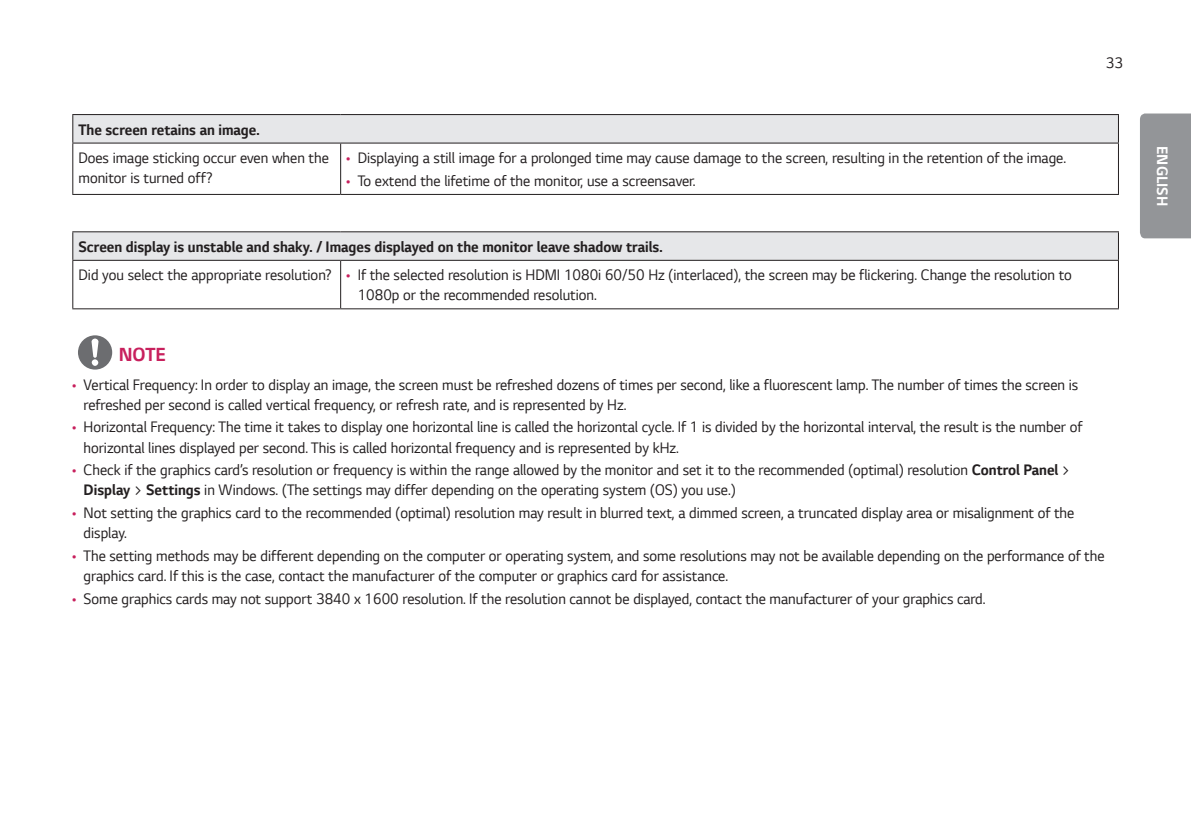
<style>
.page{position:relative;width:1191px;height:840px;background:#fff}
.page>*{position:absolute;margin:0;border:0;box-sizing:border-box;transform-origin:0 0}
.Warning{font:700 20px "LG Smart";color:#c8205d;scale:.95 1}
.Body{font:16px/20px "LG Smart";color:#231f20;scale:.95 1}
.Body_Bold{font:700 16px "LG Smart";color:#231f20;scale:.95 1}
.t1{font:700 16px "LG Smart";color:#fff;scale:.95 1}
.s1{color:#c8205d}
.s2{font-weight:700}
</style>
<div class="page">
<div style="left:1140px;top:113px;width:51px;height:125px;background:#939598"></div>
<div style="left:73px;top:114px;width:1045px;height:29px;background:#e6e7e9"></div>
<svg style="left:1118px;top:115px;width:1px;height:27px"></svg>
<hr style="left:72px;top:114px;width:269px;height:1px;background:#231f20">
<svg style="left:72px;top:115px;width:1px;height:27px"></svg>
<hr style="left:341px;top:114px;width:778px;height:1px;background:#231f20">
<hr style="left:72px;top:142px;width:269px;height:1px;background:#231f20">
<hr style="left:72px;top:143px;width:1px;height:51px;background:#231f20">
<hr style="left:341px;top:142px;width:778px;height:1px;background:#231f20">
<hr style="left:340px;top:143px;width:1px;height:51px;background:#231f20">
<hr style="left:1118px;top:143px;width:1px;height:51px;background:#231f20">
<hr style="left:72px;top:194px;width:269px;height:1px;background:#231f20">
<hr style="left:341px;top:194px;width:778px;height:1px;background:#231f20">
<div style="left:73px;top:232px;width:1045px;height:28px;background:#e6e7e9"></div>
<svg style="left:1118px;top:232px;width:1px;height:28px"></svg>
<hr style="left:72px;top:231px;width:269px;height:1px;background:#231f20">
<svg style="left:72px;top:232px;width:1px;height:28px"></svg>
<hr style="left:341px;top:231px;width:778px;height:1px;background:#231f20">
<hr style="left:72px;top:260px;width:269px;height:1px;background:#231f20">
<hr style="left:72px;top:261px;width:1px;height:47px;background:#231f20">
<hr style="left:341px;top:260px;width:778px;height:1px;background:#231f20">
<hr style="left:340px;top:261px;width:1px;height:47px;background:#231f20">
<hr style="left:1118px;top:261px;width:1px;height:47px;background:#231f20">
<hr style="left:72px;top:308px;width:269px;height:1px;background:#231f20">
<hr style="left:341px;top:308px;width:778px;height:1px;background:#231f20">
<svg style="left:78px;top:335px;width:34px;height:34px"></svg>
<p class="Body_Bold" style="left:78px;top:118px;width:193px">The screen retains an image.</p>
<p class="Body" style="left:78px;top:147px;width:265px">Does image sticking occur even when the monitor is turned off?</p>
<p class="Body" style="left:346px;top:147px;width:759px"><span class="s1">•</span> Displaying a still image for a prolonged time may cause damage to the screen, resulting in the retention of the image.</p>
<p class="Body" style="left:346px;top:170px;width:369px"><span class="s1">•</span> To extend the lifetime of the monitor, use a screensaver.</p>
<p class="Body_Bold" style="left:78px;top:235px;width:617px">Screen display is unstable and shaky. / Images displayed on the monitor leave shadow trails.</p>
<p class="Body" style="left:78px;top:264px;width:268px">Did you select the appropriate resolution?</p>
<p class="Body" style="left:358px;top:264px;width:753px;text-indent:-11px"><span class="s1">•</span> If the selected resolution is HDMI 1080i 60/50 Hz (interlaced), the screen may be flickering. Change the resolution to<br>1080p or the recommended resolution.</p>
<p class="Body" style="left:1105px;top:52px;width:20px">33</p>
<p class="Warning" style="left:119px;top:341px;width:51px">NOTE</p>
<p class="Body" style="left:84px;top:373px;width:1048px;text-indent:-11px"><span class="s1">•</span> Vertical Frequency: In order to display an image, the screen must be refreshed dozens of times per second, like a fluorescent lamp. The number of times the screen is refreshed per second is called vertical frequency, or refresh rate, and is represented by Hz.</p>
<p class="Body" style="left:84px;top:416px;width:1052px;text-indent:-11px"><span class="s1">•</span> Horizontal Frequency: The time it takes to display one horizontal line is called the horizontal cycle. If 1 is divided by the horizontal interval, the result is the number of horizontal lines displayed per second. This is called horizontal frequency and is represented by kHz.</p>
<p class="Body" style="left:84px;top:459px;width:1040px;text-indent:-11px"><span class="s1">•</span> Check if the graphics card’s resolution or frequency is within the range allowed by the monitor and set it to the recommended (optimal) resolution <span class="s2">Control Panel</span> &gt;<br><span class="s2">Display</span> &gt; <span class="s2">Settings</span> in Windows. (The settings may differ depending on the operating system (OS) you use.)</p>
<p class="Body" style="left:84px;top:502px;width:1044px;text-indent:-11px"><span class="s1">•</span> Not setting the graphics card to the recommended (optimal) resolution may result in blurred text, a dimmed screen, a truncated display area or misalignment of the display.</p>
<p class="Body" style="left:84px;top:545px;width:1076px;text-indent:-11px"><span class="s1">•</span> The setting methods may be different depending on the computer or operating system, and some resolutions may not be available depending on the performance of the graphics card. If this is the case, contact the manufacturer of the computer or graphics card for assistance.</p>
<p class="Body" style="left:72px;top:588px;width:963px"><span class="s1">•</span> Some graphics cards may not support 3840 x 1600 resolution. If the resolution cannot be displayed, contact the manufacturer of your graphics card.</p>
<p class="t1" style="left:1173px;top:146px;width:65px;rotate:90deg">ENGLISH</p>
</div>
